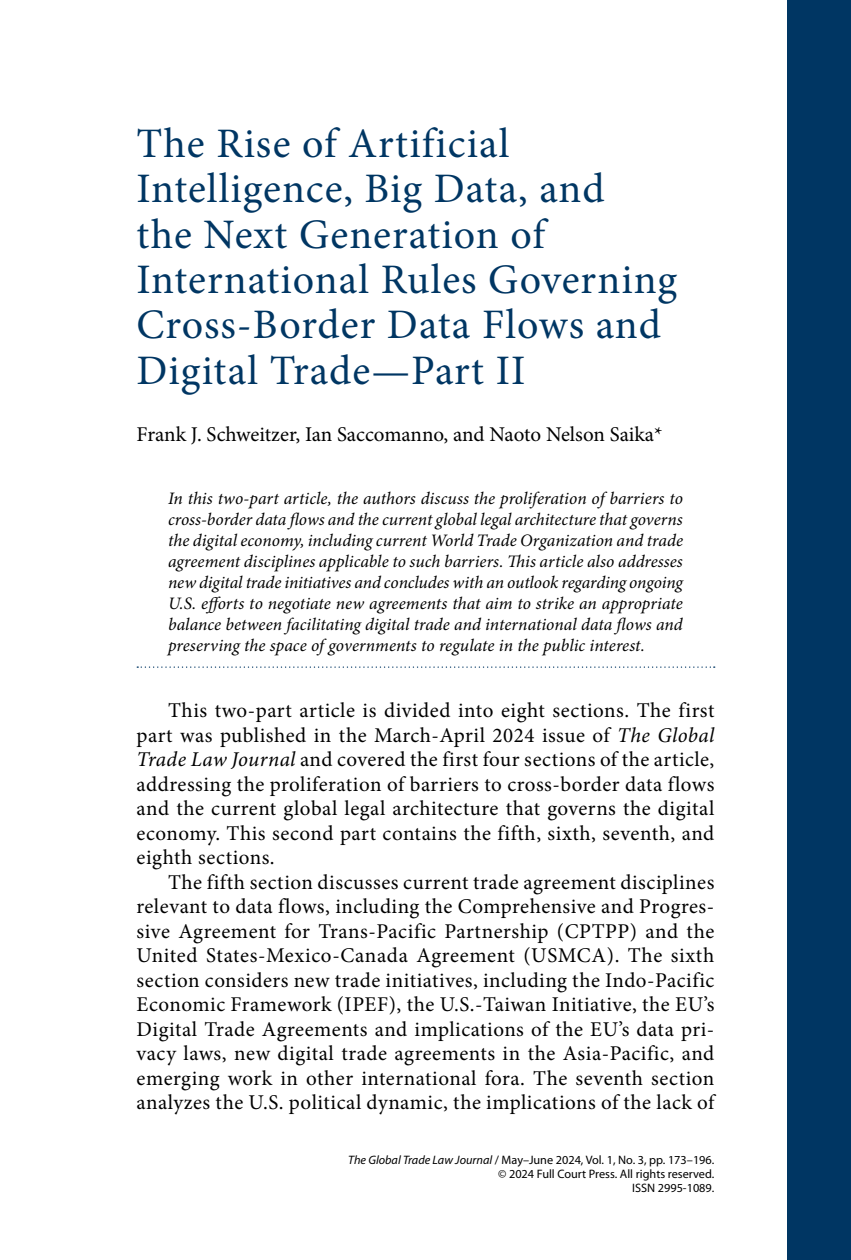
<style>
.page{position:relative;width:851px;height:1260px;background:#fff}
.page>*{position:absolute;margin:0;border:0;box-sizing:border-box;transform-origin:0 0}
.t1{font:42px/45.5px "Minion Pro";letter-spacing:.025em;color:#003663}
.t2{font:21px/24.5px "Minion Pro";letter-spacing:.02em;color:#000;text-align:justify}
.t3{font:21px "Minion Pro";letter-spacing:-.005em;color:#000}
.t4{font:italic 17.5px/21px "Minion Pro";color:#000;text-align:justify}
.t5{font:12.25px/14px "Myriad Pro";color:#000;text-align:right}
.s1{font-style:italic}
</style>
<div class="page">
<div style="left:788px;top:0;width:62px;height:1260px;background:#003663"></div>
<svg style="left:137px;top:666px;width:577px;height:2px"></svg>
<h1 class="t1" style="left:136px;top:121px;width:542px">The Rise of Artificial<br>Intelligence, Big Data, and<br>the Next Generation of<br>International Rules Governing<br>Cross-Border Data Flows and<br>Digital Trade—Part II</h1>
<p class="t3" style="left:136px;top:420px;width:527px">Frank J. Schweitzer, Ian Saccomanno, and Naoto Nelson Saika*</p>
<p class="t4" style="left:168px;top:488px;width:516px">In this two-part article, the authors discuss the proliferation of barriers to cross-border data flows and the current global legal architecture that governs the digital economy, including current World Trade Organization and trade agreement disciplines applicable to such barriers. This article also addresses new digital trade initiatives and concludes with an outlook regarding ongoing U.S. efforts to negotiate new agreements that aim to strike an appropriate balance between facilitating digital trade and international data flows and preserving the space of governments to regulate in the public interest.</p>
<p class="t2" style="left:136px;top:698px;width:579px;text-indent:32px">This two-part article is divided into eight sections. The first part was published in the March-April 2024 issue of <span class="s1">The Global Trade Law Journal</span> and covered the first four sections of the article, addressing the proliferation of barriers to cross-border data flows and the current global legal architecture that governs the digital economy. This second part contains the fifth, sixth, seventh, and eighth sections.</p>
<p class="t2" style="left:136px;top:870px;width:579px;text-indent:32px">The fifth section discusses current trade agreement disciplines relevant to data flows, including the Comprehensive and Progres&shy;sive Agreement for Trans-Pacific Partnership (CPTPP) and the United States-Mexico-Canada Agreement (USMCA). The sixth section considers new trade initiatives, including the Indo-Pacific Economic Framework (IPEF), the U.S.-Taiwan Initiative, the EU’s Digital Trade Agreements and implications of the EU’s data pri&shy;vacy laws, new digital trade agreements in the Asia-Pacific, and emerging work in other international fora. The seventh section analyzes the U.S. political dynamic, the implications of the lack of</p>
<p class="t5" style="left:348px;top:1153px;width:367px"><span class="s1">The Global Trade Law Journal</span> / May–June 2024, Vol. 1, No. 3, pp. 173–196. © 2024 Full Court Press. All rights reserved.<br>ISSN 2995-1089.</p>
</div>
